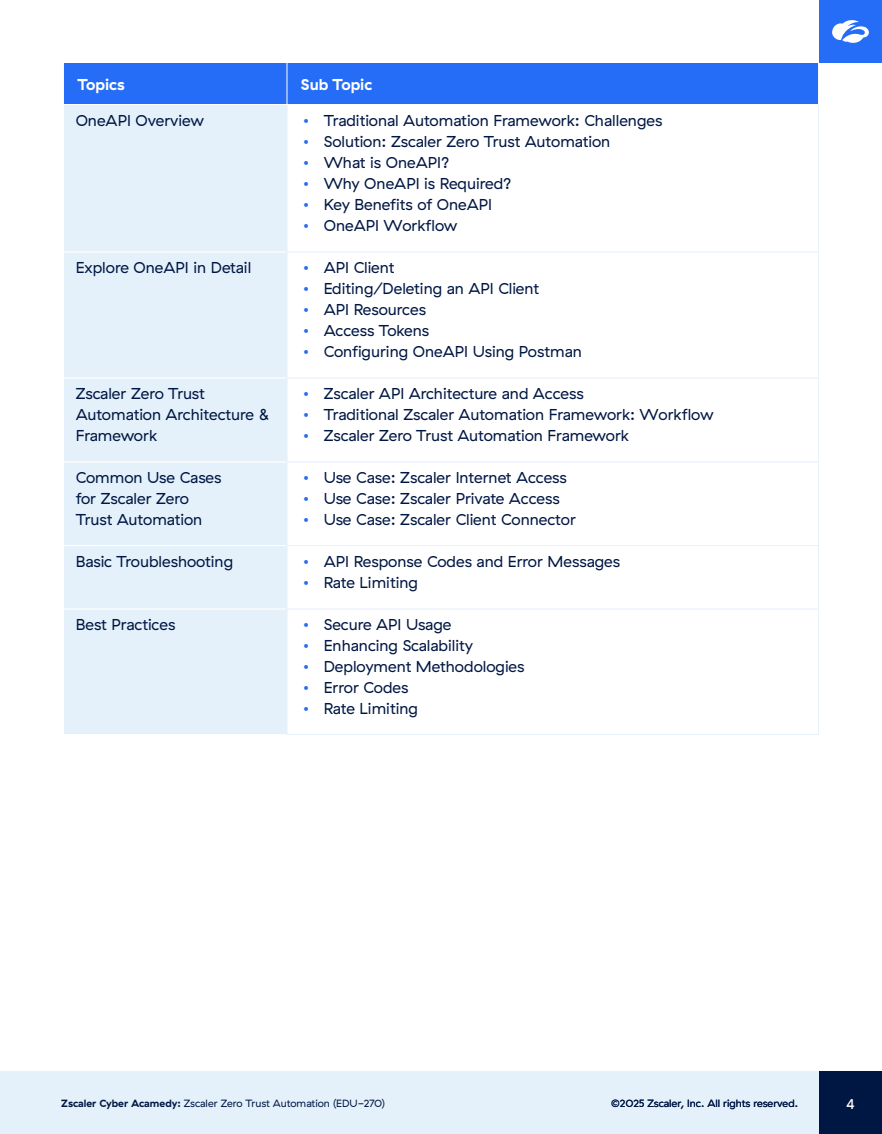
<style>
.page{position:relative;width:882px;height:1134px;background:#fff}
.page>*{position:absolute;margin:0;border:0;box-sizing:border-box;transform-origin:0 0}
.t1{font:15.75px/21px "GT Haptik ZS";color:#001744}
.t2{font:700 15.75px "GT Haptik ZS";color:#fff}
.t3{font:500 14px "DM Mono";color:#fff}
.t4{font:10.5px "GT Haptik ZS";color:#001744}
.s1{color:#256cf7}
.s2{font-weight:700}
</style>
<div class="page">
<div style="left:0;top:1071px;width:819px;height:63px;background:#e5f1fa"></div>
<div style="left:64px;top:63px;width:754px;height:41px;background:#256cf7"></div>
<div style="left:64px;top:105px;width:223px;height:629px;background:#e5f1fa"></div>
<svg style="left:288px;top:251px;width:530px;height:358px"></svg>
<hr style="left:63px;top:252px;width:224px;height:1px;background:#fff">
<hr style="left:63px;top:378px;width:224px;height:1px;background:#fff">
<hr style="left:63px;top:462px;width:224px;height:1px;background:#fff">
<hr style="left:63px;top:545px;width:224px;height:1px;background:#fff">
<hr style="left:63px;top:609px;width:224px;height:1px;background:#fff">
<hr style="left:287px;top:252px;width:532px;height:1px;background:#e5f1fa">
<hr style="left:287px;top:252px;width:1px;height:126px;background:#e5f1fa">
<hr style="left:287px;top:378px;width:1px;height:84px;background:#e5f1fa">
<hr style="left:287px;top:462px;width:1px;height:83px;background:#e5f1fa">
<hr style="left:287px;top:546px;width:1px;height:63px;background:#e5f1fa">
<hr style="left:287px;top:609px;width:1px;height:125px;background:#e5f1fa">
<hr style="left:818px;top:252px;width:1px;height:126px;background:#e5f1fa">
<hr style="left:818px;top:378px;width:1px;height:84px;background:#e5f1fa">
<hr style="left:818px;top:462px;width:1px;height:83px;background:#e5f1fa">
<hr style="left:818px;top:546px;width:1px;height:63px;background:#e5f1fa">
<hr style="left:818px;top:609px;width:1px;height:125px;background:#e5f1fa">
<hr style="left:287px;top:378px;width:532px;height:1px;background:#e5f1fa">
<hr style="left:287px;top:462px;width:532px;height:1px;background:#e5f1fa">
<hr style="left:287px;top:545px;width:532px;height:1px;background:#e5f1fa">
<hr style="left:287px;top:609px;width:532px;height:1px;background:#e5f1fa">
<hr style="left:287px;top:734px;width:532px;height:1px;background:#e5f1fa">
<hr style="left:287px;top:105px;width:1px;height:147px;background:#e5f1fa">
<hr style="left:818px;top:105px;width:1px;height:147px;background:#e5f1fa">
<hr style="left:287px;top:63px;width:1px;height:41px;background:#fff">
<div style="left:819px;top:0;width:63px;height:63px;background:#256cf7"></div>
<svg style="left:832px;top:20px;width:37px;height:23px"></svg>
<div style="left:819px;top:1071px;width:63px;height:63px;background:#001744"></div>
<p class="t2" style="left:77px;top:75px;width:49px">Topics</p>
<p class="t2" style="left:301px;top:75px;width:73px">Sub Topic</p>
<p class="t1" style="left:76px;top:110px;width:130px">OneAPI Overview</p>
<p class="t1" style="left:303px;top:110px;width:361px"><span class="s1">•</span> Traditional Automation Framework: Challenges</p>
<p class="t1" style="left:303px;top:131px;width:309px"><span class="s1">•</span> Solution: Zscaler Zero Trust Automation</p>
<p class="t1" style="left:303px;top:152px;width:149px"><span class="s1">•</span> What is OneAPI?</p>
<p class="t1" style="left:303px;top:173px;width:211px"><span class="s1">•</span> Why OneAPI is Required?</p>
<p class="t1" style="left:303px;top:194px;width:191px"><span class="s1">•</span> Key Benefits of OneAPI</p>
<p class="t1" style="left:303px;top:215px;width:156px"><span class="s1">•</span> OneAPI Workflow</p>
<p class="t1" style="left:76px;top:257px;width:177px">Explore OneAPI in Detail</p>
<p class="t1" style="left:303px;top:257px;width:93px"><span class="s1">•</span> API Client</p>
<p class="t1" style="left:303px;top:278px;width:238px"><span class="s1">•</span> Editing/Deleting an API Client</p>
<p class="t1" style="left:303px;top:299px;width:125px"><span class="s1">•</span> API Resources</p>
<p class="t1" style="left:303px;top:320px;width:128px"><span class="s1">•</span> Access Tokens</p>
<p class="t1" style="left:303px;top:341px;width:281px"><span class="s1">•</span> Configuring OneAPI Using Postman</p>
<p class="t1" style="left:76px;top:383px;width:195px">Zscaler Zero Trust<br>Automation Architecture &amp;<br>Framework</p>
<p class="t1" style="left:303px;top:383px;width:282px"><span class="s1">•</span> Zscaler API Architecture and Access</p>
<p class="t1" style="left:303px;top:404px;width:413px"><span class="s1">•</span> Traditional Zscaler Automation Framework: Workflow</p>
<p class="t1" style="left:303px;top:425px;width:328px"><span class="s1">•</span> Zscaler Zero Trust Automation Framework</p>
<p class="t1" style="left:76px;top:467px;width:147px">Common Use Cases for Zscaler Zero<br>Trust Automation</p>
<p class="t1" style="left:303px;top:467px;width:266px"><span class="s1">•</span> Use Case: Zscaler Internet Access</p>
<p class="t1" style="left:303px;top:488px;width:258px"><span class="s1">•</span> Use Case: Zscaler Private Access</p>
<p class="t1" style="left:303px;top:509px;width:275px"><span class="s1">•</span> Use Case: Zscaler Client Connector</p>
<p class="t1" style="left:76px;top:551px;width:159px">Basic Troubleshooting</p>
<p class="t1" style="left:303px;top:551px;width:319px"><span class="s1">•</span> API Response Codes and Error Messages</p>
<p class="t1" style="left:303px;top:572px;width:117px"><span class="s1">•</span> Rate Limiting</p>
<p class="t1" style="left:76px;top:614px;width:101px">Best Practices</p>
<p class="t1" style="left:303px;top:614px;width:150px"><span class="s1">•</span> Secure API Usage</p>
<p class="t1" style="left:303px;top:635px;width:172px"><span class="s1">•</span> Enhancing Scalability</p>
<p class="t1" style="left:303px;top:656px;width:223px"><span class="s1">•</span> Deployment Methodologies</p>
<p class="t1" style="left:303px;top:677px;width:107px"><span class="s1">•</span> Error Codes</p>
<p class="t1" style="left:303px;top:698px;width:117px"><span class="s1">•</span> Rate Limiting</p>
<p class="t4" style="left:61px;top:1097px;width:326px"><span class="s2">Zscaler Cyber Acamedy:</span> Zscaler Zero Trust Automation (EDU-270)</p>
<p class="t4" style="left:611px;top:1097px;width:188px">©2025 Zscaler, Inc. All rights reserved.</p>
<p class="t3" style="left:846px;top:1096px;width:10px">4</p>
</div>
